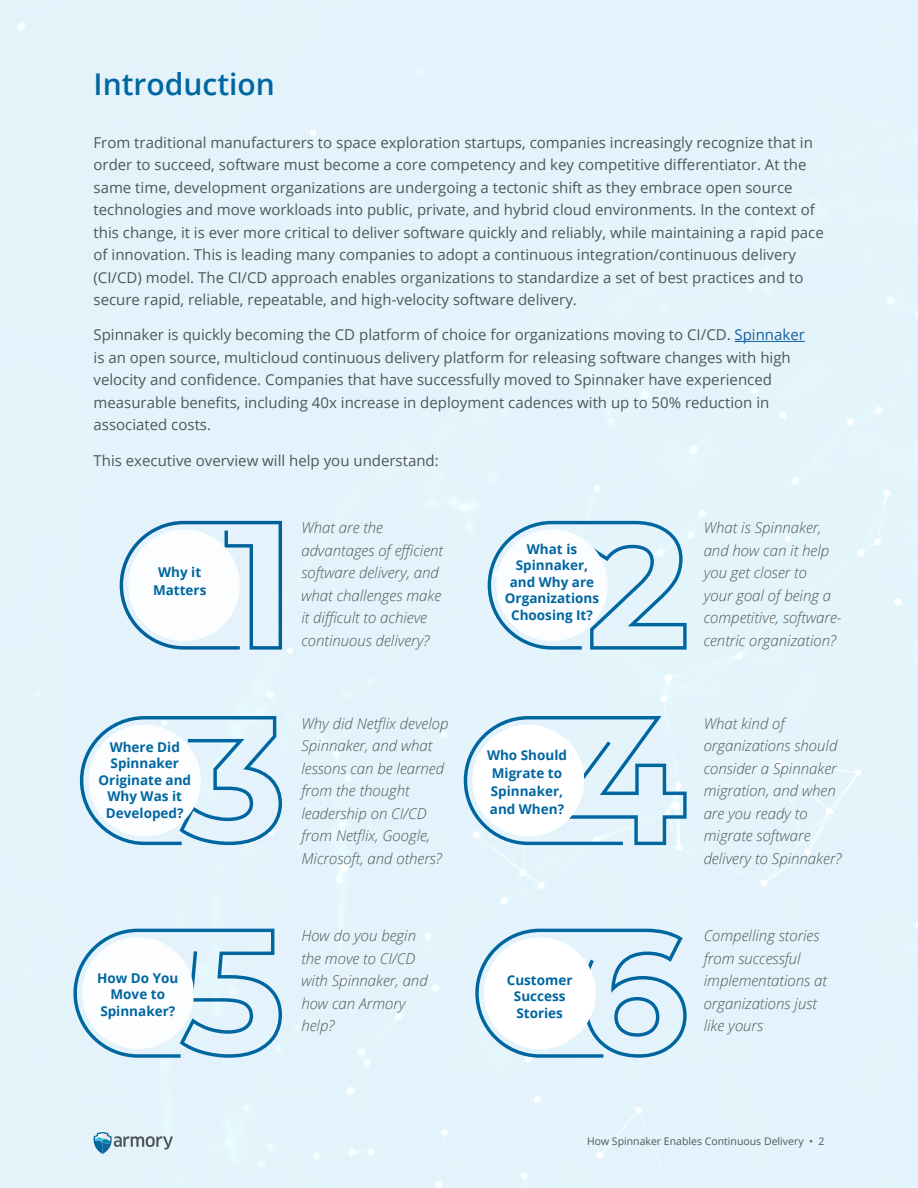
<style>
.page{position:relative;width:918px;height:1188px;background:#e4f3fb}
.page>*{position:absolute;margin:0;border:0;box-sizing:border-box;transform-origin:0 0}
.t1{font:600 30px "Open Sans";color:#0066a0}
.text{font:15px/22.5px "Open Sans";color:#4e5758}
.text-2{font:italic 300 15px/22.5px "Open Sans";color:#4e5758}
.t2{font:700 13.5px/16.5px "Open Sans";color:#0066a0}
.t3{font:10.5px "Open Sans";color:#4e5758}
.s1{color:#175d9e}
</style>
<div class="page">
<svg style="left:94px;top:1132px;width:79px;height:22px"></svg>
<hr style="left:735px;top:341px;width:70px;height:1px;background:#175d9e">
<svg style="left:120px;top:521px;width:162px;height:129px"></svg>
<div style="left:128px;top:529px;width:112px;height:112px;background:#fbfdfe;border-radius:50%"></div>
<svg style="left:80px;top:716px;width:202px;height:129px"></svg>
<div style="left:89px;top:725px;width:112px;height:111px;background:#fbfdfe;border-radius:50%"></div>
<svg style="left:488px;top:521px;width:199px;height:129px"></svg>
<div style="left:496px;top:529px;width:112px;height:112px;background:#fbfdfe;border-radius:50%"></div>
<svg style="left:464px;top:716px;width:223px;height:129px"></svg>
<div style="left:472px;top:725px;width:112px;height:111px;background:#fff;border-radius:50%"></div>
<svg style="left:73px;top:929px;width:209px;height:129px"></svg>
<div style="left:82px;top:937px;width:112px;height:112px;background:#fbfdfe;border-radius:50%"></div>
<svg style="left:475px;top:929px;width:212px;height:129px"></svg>
<div style="left:484px;top:937px;width:112px;height:112px;background:#fff;border-radius:50%"></div>
<p class="t1" style="left:94px;top:64px;width:183px">Introduction</p>
<p class="text" style="left:94px;top:130px;width:732px">From traditional manufacturers to space exploration startups, companies increasingly recognize that in order to succeed, software must become a core competency and key competitive differentiator. At the same time, development organizations are undergoing a tectonic shift as they embrace open source technologies and move workloads into public, private, and hybrid cloud environments. In the context of this change, it is ever more critical to deliver software quickly and reliably, while maintaining a rapid pace of innovation. This is leading many companies to adopt a continuous integration/continuous delivery (CI/CD) model. The CI/CD approach enables organizations to standardize a set of best practices and to secure rapid, reliable, repeatable, and high-velocity software delivery.</p>
<p class="text" style="left:94px;top:323px;width:713px">Spinnaker is quickly becoming the CD platform of choice for organizations moving to CI/CD. <span class="s1">Spinnaker </span>is an open source, multicloud continuous delivery platform for releasing software changes with high velocity and confidence. Companies that have successfully moved to Spinnaker have experienced measurable benefits, including 40x increase in deployment cadences with up to 50% reduction in associated costs.</p>
<p class="text" style="left:94px;top:448px;width:347px">This executive overview will help you understand:</p>
<p class="t2" style="left:158px;top:564px;width:45px">Why it</p>
<p class="t2" style="left:153px;top:582px;width:55px">Matters</p>
<p class="t2" style="left:110px;top:738px;width:72px">Where Did</p>
<p class="t2" style="left:111px;top:755px;width:70px">Spinnaker</p>
<p class="t2" style="left:98px;top:771px;width:94px">Originate and</p>
<p class="t2" style="left:106px;top:788px;width:79px">Why Was it<br>Developed?</p>
<p class="t2" style="left:97px;top:969px;width:83px">How Do You</p>
<p class="t2" style="left:100px;top:986px;width:76px;text-align:center">Move to<br>Spinnaker?</p>
<p class="text-2" style="left:301px;top:516px;width:143px">What are the advantages of efficient software delivery, and what challenges make it difficult to achieve continuous delivery?</p>
<p class="text-2" style="left:704px;top:516px;width:139px">What is Spinnaker, and how can it help you get closer to<br>your goal of being a competitive, software&shy;centric organization?</p>
<p class="t2" style="left:505px;top:540px;width:96px;text-align:center">What is<br>Spinnaker, and Why are<br>Organizations<br>Choosing It?</p>
<p class="text-2" style="left:301px;top:711px;width:149px">Why did Netflix develop<br>Spinnaker, and what lessons can be learned from the thought leadership on CI/CD from Netflix, Google,<br>Microsoft, and others?</p>
<p class="text-2" style="left:301px;top:924px;width:128px">How do you begin the move to CI/CD with Spinnaker, and how can Armory help?</p>
<p class="t2" style="left:487px;top:746px;width:81px">Who Should</p>
<p class="t2" style="left:491px;top:764px;width:74px;line-height:18px">Migrate to<br>Spinnaker,</p>
<p class="t2" style="left:490px;top:800px;width:76px">and When?</p>
<p class="t2" style="left:507px;top:971px;width:67px">Customer</p>
<p class="t2" style="left:514px;top:988px;width:53px">Success<br>Stories</p>
<p class="text-2" style="left:704px;top:711px;width:139px">What kind of organizations should consider a Spinnaker migration, and when are you ready to migrate software delivery to Spinnaker?</p>
<p class="text-2" style="left:704px;top:924px;width:125px">Compelling stories from successful implementations at organizations just like yours</p>
<p class="t3" style="left:587px;top:1134px;width:239px">How Spinnaker Enables Continuous Delivery • 2</p>
</div>
